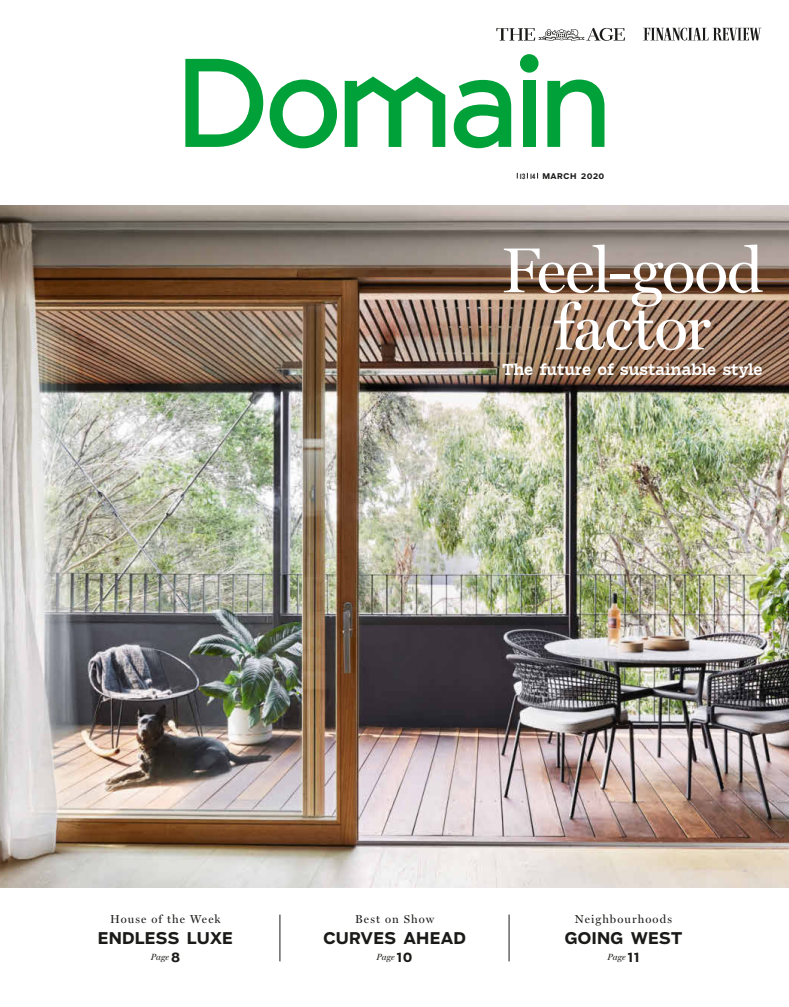
<style>
.page{position:relative;width:789px;height:1007px;background:#fff}
.page>*{position:absolute;margin:0;border:0;box-sizing:border-box;transform-origin:0 0}
.t1{font:64px/57px "Miller Display Roman";letter-spacing:-.015em;color:#fff;text-align:center}
.t2{font:700 16px "Salvo Sans";letter-spacing:.015em;color:#1a1a18}
.t3{font:500 15px "Salvo Serif";letter-spacing:.005em;color:#fff}
.t4{font:11.5px "Miller Display Roman";letter-spacing:.09em;color:#1a1a18}
.t5{font:italic 9px "Miller Display";color:#1a1a18}
.t6{font:700 7.8px "Salvo Sans";letter-spacing:.065em;color:#1a1a18}
.s1{font-family:"Knockout 49 Liteweight";font-weight:400;font-size:8px}
.s2{font-family:"Salvo Sans";font-weight:700;font-style:normal;font-size:13px}
</style>
<div class="page">
<img style="left:0;top:206px;width:788px;height:681px">
<hr style="left:279px;top:914px;width:1px;height:47px;background:#1a1a18">
<hr style="left:508px;top:914px;width:1px;height:47px;background:#1a1a18">
<svg style="left:496px;top:28px;width:128px;height:13px"></svg>
<svg style="left:643px;top:27px;width:117px;height:14px"></svg>
<div style="left:519px;top:54px;width:19px;height:19px;background:#00a139;border-radius:50%"></div>
<svg style="left:344px;top:76px;width:101px;height:71px"></svg>
<svg style="left:185px;top:59px;width:78px;height:88px"></svg>
<div style="left:522px;top:81px;width:13px;height:66px;background:#00a139"></div>
<svg style="left:269px;top:80px;width:68px;height:68px"></svg>
<svg style="left:547px;top:79px;width:57px;height:68px"></svg>
<svg style="left:453px;top:80px;width:58px;height:68px"></svg>
<p class="t6" style="left:519px;top:170px;width:86px"><span class="s1">13 14</span> MARCH 2020</p>
<h1 class="t1" style="left:501px;top:241px;width:263px">Feel-good factor</h1>
<h3 class="t3" style="left:501px;top:359px;width:262px">The future of sustainable style</h3>
<p class="t4" style="left:110px;top:912px;width:112px">House of the Week</p>
<h2 class="t2" style="left:98px;top:926px;width:136px">ENDLESS LUXE</h2>
<p class="t5" style="left:151px;top:951px;width:31px">Page <span class="s2">8</span></p>
<p class="t4" style="left:355px;top:912px;width:81px">Best on Show</p>
<h2 class="t2" style="left:323px;top:926px;width:144px">CURVES AHEAD</h2>
<p class="t5" style="left:376px;top:951px;width:38px">Page <span class="s2">10</span></p>
<p class="t4" style="left:574px;top:912px;width:99px">Neighbourhoods</p>
<h2 class="t2" style="left:564px;top:926px;width:119px">GOING WEST</h2>
<p class="t5" style="left:607px;top:951px;width:33px">Page <span class="s2">11</span></p>
</div>
